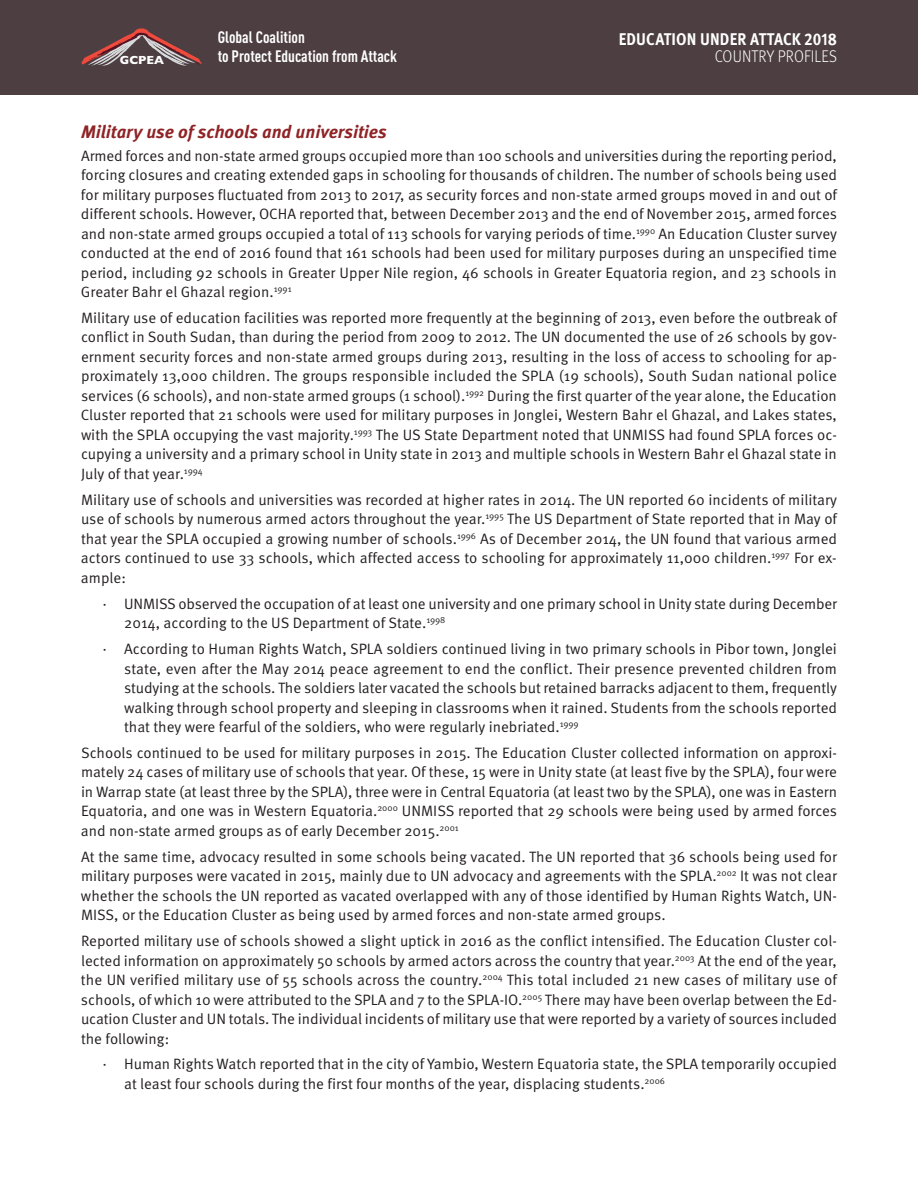
<style>
.page{position:relative;width:918px;height:1188px;background:#fff}
.page>*{position:absolute;margin:0;border:0;box-sizing:border-box;transform-origin:0 0}
.t1{font:italic 700 18px "Meta Pro";color:#8f2326}
.t2{font:700 16.95px "Meta Pro";letter-spacing:.01em;color:#fff;scale:.9 1}
.t3{font:300 16.95px "Meta Pro";letter-spacing:.01em;color:#fff;scale:.9 1}
.t4{font:700 16.35px/19.4px "DIN Cond";color:#fff}
.t5{font:15px/19.5px "Meta Pro Norm";letter-spacing:-.005em;color:#231f20;text-align:justify}
.t6{font:700 11.85px "Gill Sans";color:#fff}
</style>
<div class="page">
<div style="left:0;top:0;width:918px;height:95px;background:#4d3e42"></div>
<svg style="left:81px;top:28px;width:121px;height:38px"></svg>
<p class="t4" style="left:218px;top:29px;width:181px">Global Coalition<br>to Protect Education from Attack</p>
<p class="t2" style="left:619px;top:33px;width:244px">EDUCATION UNDER ATTACK 2018</p>
<p class="t6" style="left:120px;top:53px;width:46px">GCPEA</p>
<p class="t3" style="left:715px;top:50px;width:137px">COUNTRY PROFILES</p>
<p class="t1" style="left:81px;top:125px;width:307px">Military use of schools and universities</p>
<p class="t5" style="left:81px;top:147px;width:758px">Armed forces and non-state armed groups occupied more than 100 schools and universities during the reporting period, forcing closures and creating extended gaps in schooling for thousands of children. The number of schools being used for military purposes fluctuated from 2013 to 2017, as security forces and non-state armed groups moved in and out of different schools. However, OCHA reported that, between December 2013 and the end of November 2015, armed forces and non-state armed groups occupied a total of 113 schools for varying periods of time.<sup>1990</sup> An Education Cluster survey conducted at the end of 2016 found that 161 schools had been used for military purposes during an unspecified time period, including 92 schools in Greater Upper Nile region, 46 schools in Greater Equatoria region, and 23 schools in Greater Bahr el Ghazal region.<sup>1991</sup></p>
<p class="t5" style="left:81px;top:309px;width:758px">Military use of education facilities was reported more frequently at the beginning of 2013, even before the outbreak of conflict in South Sudan, than during the period from 2009 to 2012. The UN documented the use of 26 schools by gov&shy;ernment security forces and non-state armed groups during 2013, resulting in the loss of access to schooling for ap&shy;proximately 13,000 children. The groups responsible included the SPLA (19 schools), South Sudan national police services (6 schools), and non-state armed groups (1 school).<sup>1992</sup> During the first quarter of the year alone, the Education Cluster reported that 21 schools were used for military purposes in Jonglei, Western Bahr el Ghazal, and Lakes states, with the SPLA occupying the vast majority.<sup>1993</sup> The US State Department noted that UNMISS had found SPLA forces oc&shy;cupying a university and a primary school in Unity state in 2013 and multiple schools in Western Bahr el Ghazal state in July of that year.<sup>1994</sup></p>
<p class="t5" style="left:81px;top:491px;width:758px">Military use of schools and universities was recorded at higher rates in 2014. The UN reported 60 incidents of military use of schools by numerous armed actors throughout the year.<sup>1995</sup> The US Department of State reported that in May of that year the SPLA occupied a growing number of schools.<sup>1996</sup> As of December 2014, the UN found that various armed actors continued to use 33 schools, which affected access to schooling for approximately 11,000 children.<sup>1997</sup> For ex&shy;ample:</p>
<p class="t5" style="left:124px;top:595px;width:714px;text-indent:-22px">· UNMISS observed the occupation of at least one university and one primary school in Unity state during December<br>2014, according to the US Department of State.<sup>1998</sup></p>
<p class="t5" style="left:124px;top:640px;width:714px;text-indent:-22px">· According to Human Rights Watch, SPLA soldiers continued living in two primary schools in Pibor town, Jonglei state, even after the May 2014 peace agreement to end the conflict. Their presence prevented children from studying at the schools. The soldiers later vacated the schools but retained barracks adjacent to them, frequently walking through school property and sleeping in classrooms when it rained. Students from the schools reported that they were fearful of the soldiers, who were regularly inebriated.<sup>1999</sup></p>
<p class="t5" style="left:81px;top:744px;width:758px">Schools continued to be used for military purposes in 2015. The Education Cluster collected information on approxi&shy;mately 24 cases of military use of schools that year. Of these, 15 were in Unity state (at least five by the SPLA), four were in Warrap state (at least three by the SPLA), three were in Central Equatoria (at least two by the SPLA), one was in Eastern Equatoria, and one was in Western Equatoria.<sup>2000</sup> UNMISS reported that 29 schools were being used by armed forces and non-state armed groups as of early December 2015.<sup>2001</sup></p>
<p class="t5" style="left:81px;top:848px;width:758px">At the same time, advocacy resulted in some schools being vacated. The UN reported that 36 schools being used for military purposes were vacated in 2015, mainly due to UN advocacy and agreements with the SPLA.<sup>2002</sup> It was not clear whether the schools the UN reported as vacated overlapped with any of those identified by Human Rights Watch, UN-MISS, or the Education Cluster as being used by armed forces and non-state armed groups.</p>
<p class="t5" style="left:81px;top:932px;width:758px">Reported military use of schools showed a slight uptick in 2016 as the conflict intensified. The Education Cluster col&shy;lected information on approximately 50 schools by armed actors across the country that year.<sup>2003</sup> At the end of the year, the UN verified military use of 55 schools across the country.<sup>2004</sup> This total included 21 new cases of military use of schools, of which 10 were attributed to the SPLA and 7 to the SPLA-IO.<sup>2005</sup> There may have been overlap between the Ed&shy;ucation Cluster and UN totals. The individual incidents of military use that were reported by a variety of sources included the following:</p>
<p class="t5" style="left:124px;top:1056px;width:714px;text-indent:-22px">· Human Rights Watch reported that in the city of Yambio, Western Equatoria state, the SPLA temporarily occupied at least four schools during the first four months of the year, displacing students.<sup>2006</sup></p>
</div>
